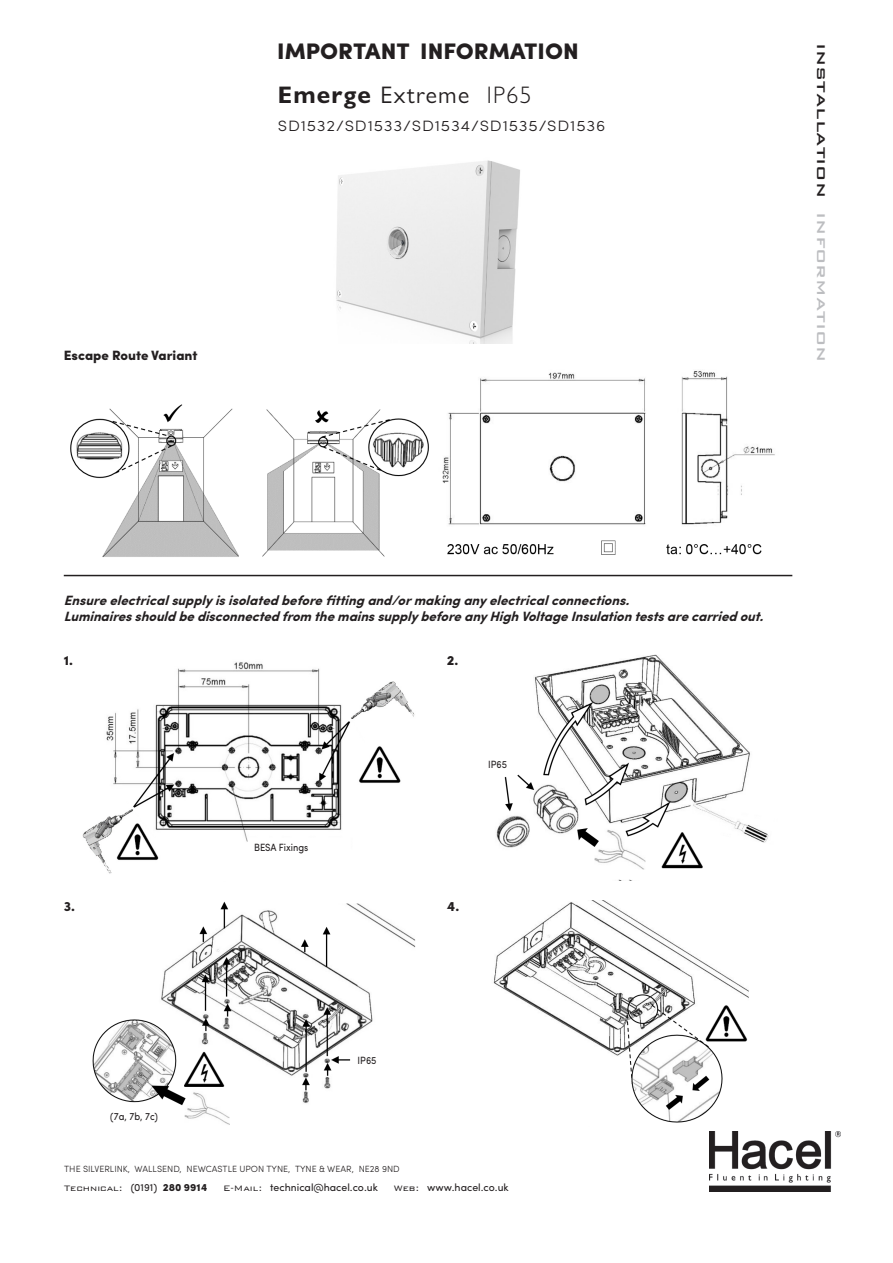
<style>
.page{position:relative;width:893px;height:1263px;background:#fff}
.page>*{position:absolute;margin:0;border:0;box-sizing:border-box;transform-origin:0 0}
.t1{font:24px "Gill Sans Nova";letter-spacing:.05em;color:#231f20}
.t2{font:900 22.5px "Sofia Pro";color:#231f20}
.t3{font:300 15px "Sofia Pro";letter-spacing:.05em;color:#231f20;scale:1.1 1}
.t4{font:500 15px "Bank Gothic";color:#231f20;scale:1.24 1}
.t5{font:italic 700 13.5px "Sofia Pro";color:#231f20}
.t6{font:900 13.5px "Sofia Pro";color:#231f20}
.t7{font:10.5px "Sofia Pro";color:#231f20}
.t8{font:10.5px "Sofia Pro";color:#231f20;scale:.9 1}
.t9{font:300 10.5px "Bank Gothic";color:#231f20}
.t10{font:300 9px "Sofia Pro";color:#231f20}
.s1{color:#bcbdc0}
.s2{font-weight:700}
.s3{font-weight:300}
.s4{font-family:"Sofia Pro";font-weight:400}
.s5{font-family:"Sofia Pro";font-weight:900}
.s6{font-family:"Bank Gothic";font-weight:300}
</style>
<div class="page">
<img style="left:709px;top:1131px;width:131px;height:60px">
<img style="left:336px;top:160px;width:184px;height:184px">
<img style="left:70px;top:371px;width:705px;height:186px">
<hr style="left:64px;top:575px;width:728px;height:1px;background:#231f20">
<img style="left:493px;top:901px;width:256px;height:222px">
<img style="left:82px;top:662px;width:333px;height:212px">
<img style="left:496px;top:654px;width:273px;height:226px">
<img style="left:92px;top:901px;width:324px;height:224px">
<p class="t6" style="left:64px;top:344px;width:135px">Escape Route Variant</p>
<h2 class="t2" style="left:277px;top:34px;width:303px">IMPORTANT INFORMATION</h2>
<p class="t4" style="left:829px;top:43px;width:259px;rotate:90deg">INSTALLATION <span class="s1">INFORMATION</span></p>
<p class="t1" style="left:278px;top:80px;width:255px"><span class="s2">Emerge</span> Extreme <span class="s3">IP65</span></p>
<p class="t3" style="left:278px;top:115px;width:299px">SD1532/SD1533/SD1534/SD1535/SD1536</p>
<p class="t5" style="left:64px;top:590px;width:572px">Ensureelectricalsupplyisisolatedbeforefittingand/ormakinganyelectricalconnections.</p>
<p class="t5" style="left:64px;top:606px;width:706px">Luminairesshouldbedisconnectedfrom themainssupplybeforeanyHighVoltageInsulationtestsarecarriedout.</p>
<p class="t6" style="left:64px;top:649px;width:11px">1.</p>
<p class="t6" style="left:64px;top:895px;width:13px">3.</p>
<p class="t8" style="left:110px;top:1108px;width:55px">(7a, 7b, 7c)</p>
<p class="t8" style="left:254px;top:839px;width:62px">BESA Fixings</p>
<p class="t8" style="left:358px;top:1052px;width:23px">IP65</p>
<p class="t6" style="left:447px;top:649px;width:13px">2.</p>
<p class="t8" style="left:488px;top:756px;width:23px">IP65</p>
<p class="t6" style="left:447px;top:895px;width:14px">4.</p>
<p class="t10" style="left:64px;top:1162px;width:337px">THE SILVERLINK, WALLSEND, NEWCASTLE UPON TYNE, TYNE &amp; WEAR, NE28 9ND</p>
<p class="t9" style="left:64px;top:1183px;width:145px">Technical: <span class="s4">(0191)</span> <span class="s5">280 9914</span></p>
<p class="t7" style="left:223px;top:1180px;width:156px"><span class="s6">E-Mail:</span> technical@hacel.co.uk</p>
<p class="t7" style="left:394px;top:1180px;width:117px"><span class="s6">Web:</span> www.hacel.co.uk</p>
</div>
